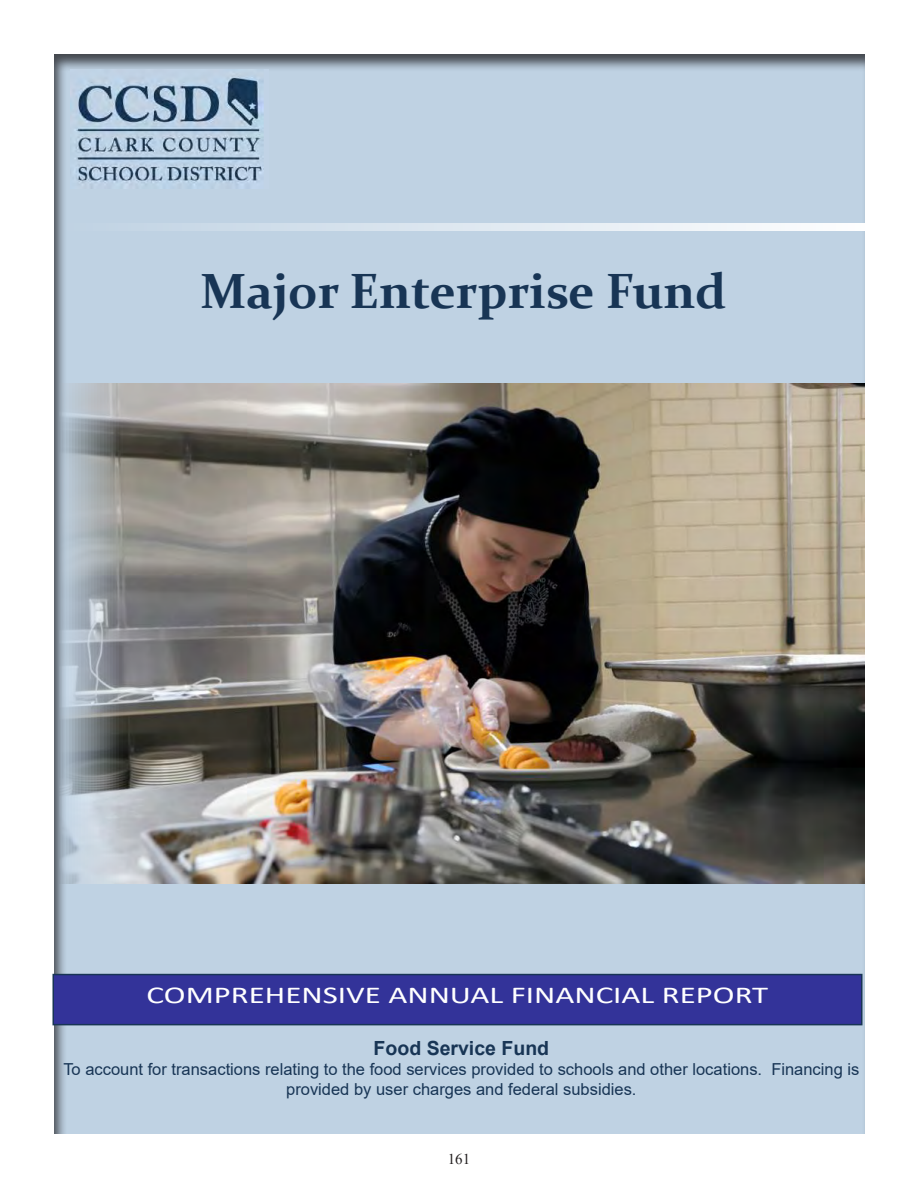
<style>
.page{position:relative;width:918px;height:1188px;background:#fff}
.page>*{position:absolute;margin:0;border:0;box-sizing:border-box;transform-origin:0 0}
.t1{font:700 49.5px "Constantia";color:#183555}
.t2{font:24.3px "Calibri";color:#fff;scale:1.36 1}
.t3{font:700 19.5px "Arial";color:#183555}
.t4{font:16.5px/19.8px "Arial";color:#183555;text-align:center}
.t5{font:15px "Times New Roman";color:#231f20}
</style>
<div class="page">
<div style="left:42px;top:46px;width:824px;height:1090px;background:#231f20;opacity:.75"></div>
<img style="left:71px;top:70px;width:197px;height:119px">
<img style="left:56px;top:383px;width:809px;height:501px">
<div style="left:53px;top:975px;width:809px;height:50px;background:#339"></div>
<div style="left:52px;top:974px;width:810px;height:51px;border:2px solid #183555"></div>
<svg style="left:56px;top:223px;width:810px;height:7px"></svg>
<h1 class="t1" style="left:200px;top:257px;width:527px">Major Enterprise Fund</h1>
<h2 class="t2" style="left:147px;top:978px;width:459px">COMPREHENSIVE ANNUAL FINANCIAL REPORT</h2>
<p class="t3" style="left:374px;top:1035px;width:177px">Food Service Fund</p>
<p class="t4" style="left:63px;top:1059px;width:798px">To account for transactions relating to the food services provided to schools and other locations. Financing is provided by user charges and federal subsidies.</p>
<p class="t5" style="left:448px;top:1148px;width:24px">161</p>
</div>
